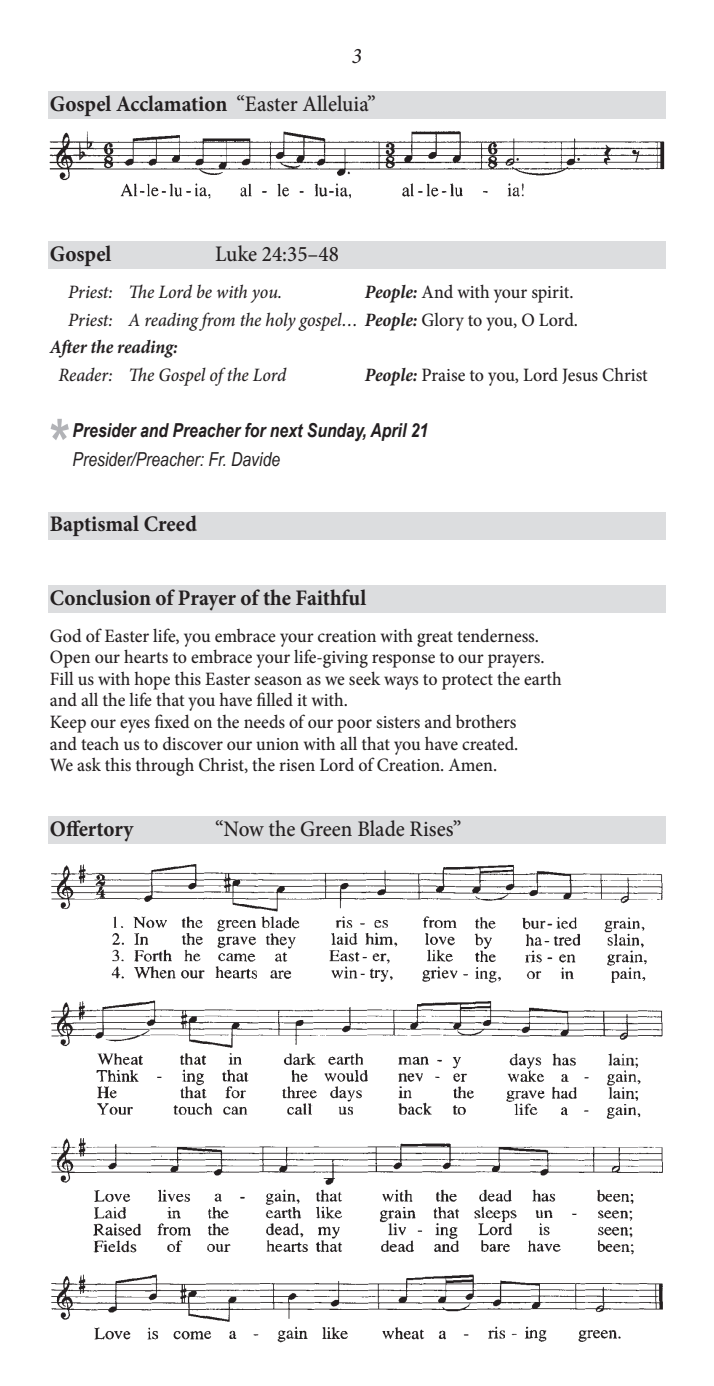
<style>
.page{position:relative;width:714px;height:1386px;background:#fff}
.page>*{position:absolute;margin:0;border:0;box-sizing:border-box;transform-origin:0 0}
.t1{font:700 63px "Arial Narrow";color:#b2b3b7}
.Music_Label{font:700 22.22px "Minion Pro";letter-spacing:.005em;color:#231f20;scale:.95 1}
.Music_Label-2{font:500 22.22px "Minion Pro";color:#231f20;scale:.95 1}
.t2{font:italic 500 22.22px "Minion Pro";color:#231f20;scale:.95 1}
.t3{font:italic 700 19.25px "Arial Narrow";color:#231f20}
.announcement_text_mu{font:italic 19.25px "Arial Narrow";color:#231f20}
.Lyrics{font:500 18.9px/21.5px "Minion Pro";color:#231f20;scale:.95 1}
.prayers_text{font:italic 500 18.9px "Minion Pro";letter-spacing:-.005em;color:#231f20;scale:.95 1}
.prayers_text-2{font:500 18.9px "Minion Pro";letter-spacing:-.005em;color:#231f20;scale:.95 1}
.prayers_text-3{font:italic 700 18.9px "Minion Pro";letter-spacing:-.005em;color:#231f20;scale:.95 1}
.s1{font-weight:500}
.s2{font-weight:700;font-style:italic}
.s3{font-weight:700}
.s4{font-style:normal}
</style>
<div class="page">
<div style="left:48px;top:585px;width:618px;height:27px;background:#dcdddf"></div>
<div style="left:48px;top:512px;width:618px;height:27px;background:#dcdddf"></div>
<div style="left:48px;top:816px;width:618px;height:28px;background:#dcdddf"></div>
<img style="left:51px;top:864px;width:612px;height:479px">
<div style="left:48px;top:241px;width:618px;height:28px;background:#dcdddf"></div>
<div style="left:48px;top:91px;width:618px;height:28px;background:#dcdddf"></div>
<img style="left:50px;top:131px;width:614px;height:68px">
<p class="t2" style="left:352px;top:41px;width:12px">3</p>
<p class="Music_Label" style="left:50px;top:88px;width:345px">Gospel Acclamation <span class="s1">“Easter Alleluia”</span></p>
<p class="Music_Label" style="left:50px;top:238px;width:66px">Gospel</p>
<p class="Music_Label-2" style="left:215px;top:239px;width:132px">Luke 24:35–48</p>
<p class="prayers_text" style="left:68px;top:279px;width:227px">Priest: The Lord be with you.</p>
<p class="prayers_text-2" style="left:365px;top:279px;width:221px"><span class="s2">People:</span> And with your spirit.</p>
<p class="prayers_text" style="left:68px;top:307px;width:538px">Priest: A reading from the holy gospel… <span class="s3">People:</span> <span class="s4">Glory to you, O Lord.</span></p>
<p class="prayers_text-3" style="left:50px;top:334px;width:136px">After the reading:</p>
<p class="prayers_text" style="left:58px;top:362px;width:242px">Reader: The Gospel of the Lord</p>
<p class="prayers_text-2" style="left:365px;top:362px;width:299px"><span class="s2">People:</span> Praise to you, Lord Jesus Christ</p>
<p class="t1" style="left:50px;top:395px;width:22px">*</p>
<p class="t3" style="left:73px;top:415px;width:357px">Presider and Preacher for next Sunday, April 21</p>
<p class="announcement_text_mu" style="left:73px;top:446px;width:209px">Presider/Preacher: Fr. Davide</p>
<p class="Music_Label" style="left:50px;top:509px;width:156px">Baptismal Creed</p>
<p class="Music_Label" style="left:50px;top:582px;width:335px">Conclusion of Prayer of the Faithful</p>
<p class="Lyrics" style="left:50px;top:625px;width:541px">God of Easter life, you embrace your creation with great tenderness.<br>Open our hearts to embrace your life-giving response to our prayers.<br>Fill us with hope this Easter season as we seek ways to protect the earth and all the life that you have filled it with.<br>Keep our eyes fixed on the needs of our poor sisters and brothers<br>and teach us to discover our union with all that you have created.<br>We ask this through Christ, the risen Lord of Creation. Amen.</p>
<p class="Music_Label" style="left:50px;top:813px;width:90px">Offertory</p>
<p class="Music_Label-2" style="left:215px;top:814px;width:261px">“Now the Green Blade Rises”</p>
</div>
